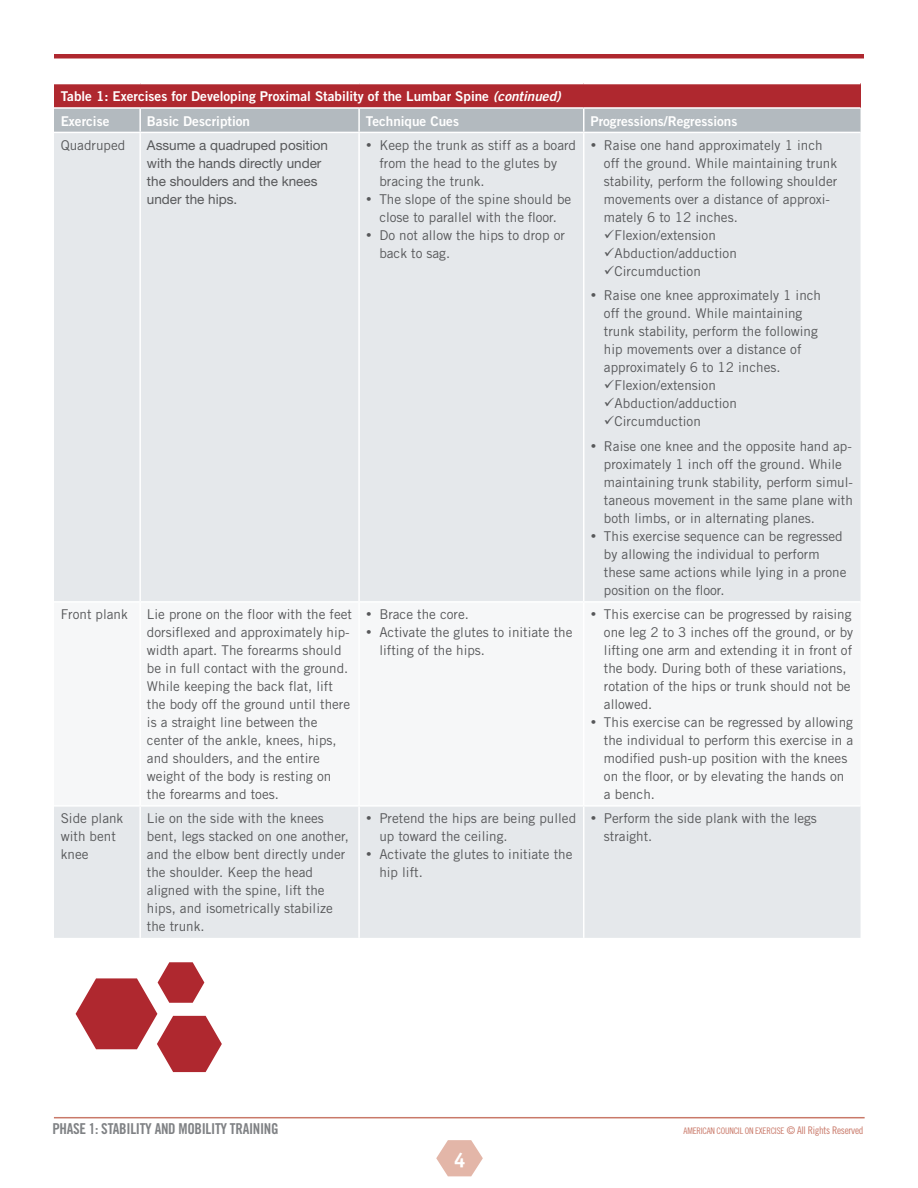
<style>
.page{position:relative;width:918px;height:1188px;background:#fff}
.page>*{position:absolute;margin:0;border:0;box-sizing:border-box;transform-origin:0 0}
.t1{font:700 21px "Officina Sans";color:#fff}
.t2{font:15px "Trade Gothic Bold Cond Twenty";letter-spacing:-.02em;color:#808285}
.table_body{font:13.5px/18px "Trade Gothic";color:#57585a}
.t3{font:13.5px "Trade Gothic Bold Two";color:#fff}
.table_copy{font:13.5px/18px "Helvetica Neue";color:#57585a}
.t4{font:9px "Trade Gothic Cond Eighteen";letter-spacing:-.025em;color:#c97969}
.s1{font-style:italic}
.s2{font-size:10.5px}
</style>
<div class="page">
<svg style="left:436px;top:1140px;width:47px;height:36px"></svg>
<hr style="left:54px;top:1117px;width:811px;height:1px;background:#c97969">
<svg style="left:76px;top:962px;width:146px;height:110px"></svg>
<hr style="left:54px;top:54px;width:810px;height:4px;background:#af282f">
<div style="left:54px;top:84px;width:807px;height:24px;background:#af282f"></div>
<div style="left:54px;top:133px;width:807px;height:805px;background:#e5e8eb"></div>
<div style="left:54px;top:603px;width:807px;height:202px;background:#f6f7f8"></div>
<hr style="left:54px;top:107px;width:86px;height:2px;background:#fff">
<hr style="left:140px;top:107px;width:219px;height:2px;background:#fff">
<hr style="left:359px;top:107px;width:225px;height:2px;background:#fff">
<hr style="left:584px;top:107px;width:277px;height:2px;background:#fff">
<svg style="left:54px;top:108px;width:807px;height:24px;background:#b6bdc2"></svg>
<hr style="left:139px;top:133px;width:2px;height:468px;background:#fff">
<hr style="left:358px;top:133px;width:2px;height:468px;background:#fff">
<hr style="left:583px;top:133px;width:1px;height:468px;background:#fff">
<hr style="left:54px;top:601px;width:86px;height:2px;background:#fff">
<hr style="left:140px;top:601px;width:219px;height:2px;background:#fff">
<hr style="left:139px;top:603px;width:2px;height:202px;background:#fff">
<hr style="left:359px;top:601px;width:225px;height:2px;background:#fff">
<hr style="left:358px;top:603px;width:2px;height:202px;background:#fff">
<hr style="left:584px;top:601px;width:277px;height:2px;background:#fff">
<hr style="left:583px;top:603px;width:1px;height:202px;background:#fff">
<hr style="left:54px;top:805px;width:86px;height:2px;background:#fff">
<hr style="left:140px;top:805px;width:219px;height:2px;background:#fff">
<hr style="left:139px;top:807px;width:2px;height:131px;background:#fff">
<hr style="left:359px;top:805px;width:225px;height:2px;background:#fff">
<hr style="left:358px;top:807px;width:2px;height:131px;background:#fff">
<hr style="left:584px;top:805px;width:277px;height:2px;background:#fff">
<hr style="left:583px;top:807px;width:1px;height:131px;background:#fff">
<p class="t3" style="left:61px;top:88px;width:501px">Table 1: Exercises for Developing Proximal Stability of the Lumbar Spine <span class="s1">(continued)</span></p>
<p class="t3" style="left:61px;top:112px;width:50px">Exercise</p>
<p class="t3" style="left:147px;top:112px;width:105px">Basic Description</p>
<p class="t3" style="left:366px;top:112px;width:95px">Technique Cues</p>
<p class="t3" style="left:590px;top:112px;width:148px">Progressions/Regressions</p>
<p class="table_body" style="left:61px;top:136px;width:66px">Quadruped</p>
<p class="table_copy" style="left:147px;top:136px;width:183px">Assume a quadruped position with the hands directly under the shoulders and the knees under the hips.</p>
<p class="table_body" style="left:379px;top:136px;width:198px;text-indent:-14px">• Keep the trunk as stiff as a board from the head to the glutes by bracing the trunk.</p>
<p class="table_body" style="left:604px;top:136px;width:235px;text-indent:-14px">• Raise one hand approximately 1 inch off the ground. While maintaining trunk stability, perform the following shoulder movements over a distance of approxi&shy;mately 6 to 12 inches.</p>
<p class="table_body" style="left:604px;top:226px;width:113px">✓Flexion/extension</p>
<p class="table_body" style="left:604px;top:244px;width:134px">✓Abduction/adduction</p>
<p class="table_body" style="left:604px;top:262px;width:98px">✓Circumduction</p>
<p class="table_body" style="left:604px;top:286px;width:219px;text-indent:-14px">• Raise one knee approximately 1 inch off the ground. While maintaining trunk stability, perform the following hip movements over a distance of approximately 6 to 12 inches.</p>
<p class="table_body" style="left:604px;top:376px;width:113px">✓Flexion/extension</p>
<p class="table_body" style="left:604px;top:394px;width:134px">✓Abduction/adduction</p>
<p class="table_body" style="left:604px;top:412px;width:98px">✓Circumduction</p>
<p class="table_body" style="left:604px;top:437px;width:251px;text-indent:-14px">• Raise one knee and the opposite hand ap&shy;proximately 1 inch off the ground. While maintaining trunk stability, perform simul&shy;taneous movement in the same plane with both limbs, or in alternating planes.</p>
<p class="table_body" style="left:604px;top:527px;width:244px;text-indent:-14px">• This exercise sequence can be regressed by allowing the individual to perform these same actions while lying in a prone position on the floor.</p>
<p class="table_body" style="left:366px;top:190px;width:207px;text-align:center">• The slope of the spine should be close to parallel with the floor.</p>
<p class="table_body" style="left:379px;top:226px;width:187px;text-indent:-14px">• Do not allow the hips to drop or back to sag.</p>
<p class="table_body" style="left:61px;top:605px;width:69px">Front plank</p>
<p class="table_body" style="left:147px;top:605px;width:207px">Lie prone on the floor with the feet dorsiflexed and approximately hip&shy;width apart. The forearms should be in full contact with the ground.<br>While keeping the back flat, lift the body off the ground until there is a straight line between the center of the ankle, knees, hips, and shoulders, and the entire weight of the body is resting on the forearms and toes.</p>
<p class="table_body" style="left:366px;top:605px;width:105px">• Brace the core.</p>
<p class="table_body" style="left:379px;top:623px;width:195px;text-indent:-14px">• Activate the glutes to initiate the lifting of the hips.</p>
<p class="table_body" style="left:61px;top:809px;width:64px">Side plank with bent knee</p>
<p class="table_body" style="left:147px;top:809px;width:204px">Lie on the side with the knees bent, legs stacked on one another, and the elbow bent directly under the shoulder. Keep the head aligned with the spine, lift the hips, and isometrically stabilize the trunk.</p>
<p class="table_body" style="left:379px;top:809px;width:198px;text-indent:-14px">• Pretend the hips are being pulled up toward the ceiling.</p>
<p class="table_body" style="left:379px;top:845px;width:195px;text-indent:-14px">• Activate the glutes to initiate the hip lift.</p>
<p class="table_body" style="left:604px;top:605px;width:251px;text-indent:-14px">• This exercise can be progressed by raising one leg 2 to 3 inches off the ground, or by lifting one arm and extending it in front of the body. During both of these variations, rotation of the hips or trunk should not be allowed.</p>
<p class="table_body" style="left:604px;top:713px;width:251px;text-indent:-14px">• This exercise can be regressed by allowing the individual to perform this exercise in a modified push-up position with the knees on the floor, or by elevating the hands on a bench.</p>
<p class="table_body" style="left:604px;top:809px;width:214px;text-indent:-14px">• Perform the side plank with the legs straight.</p>
<p class="t2" style="left:52px;top:1120px;width:228px">PHASE 1: STABILITY AND MOBILITY TRAINING</p>
<h1 class="t1" style="left:454px;top:1147px;width:13px">4</h1>
<p class="t4" style="left:684px;top:1125px;width:181px">AMERICAN COUNCIL ON EXERCISE <span class="s2">© All Rights Reserved</span></p>
</div>
